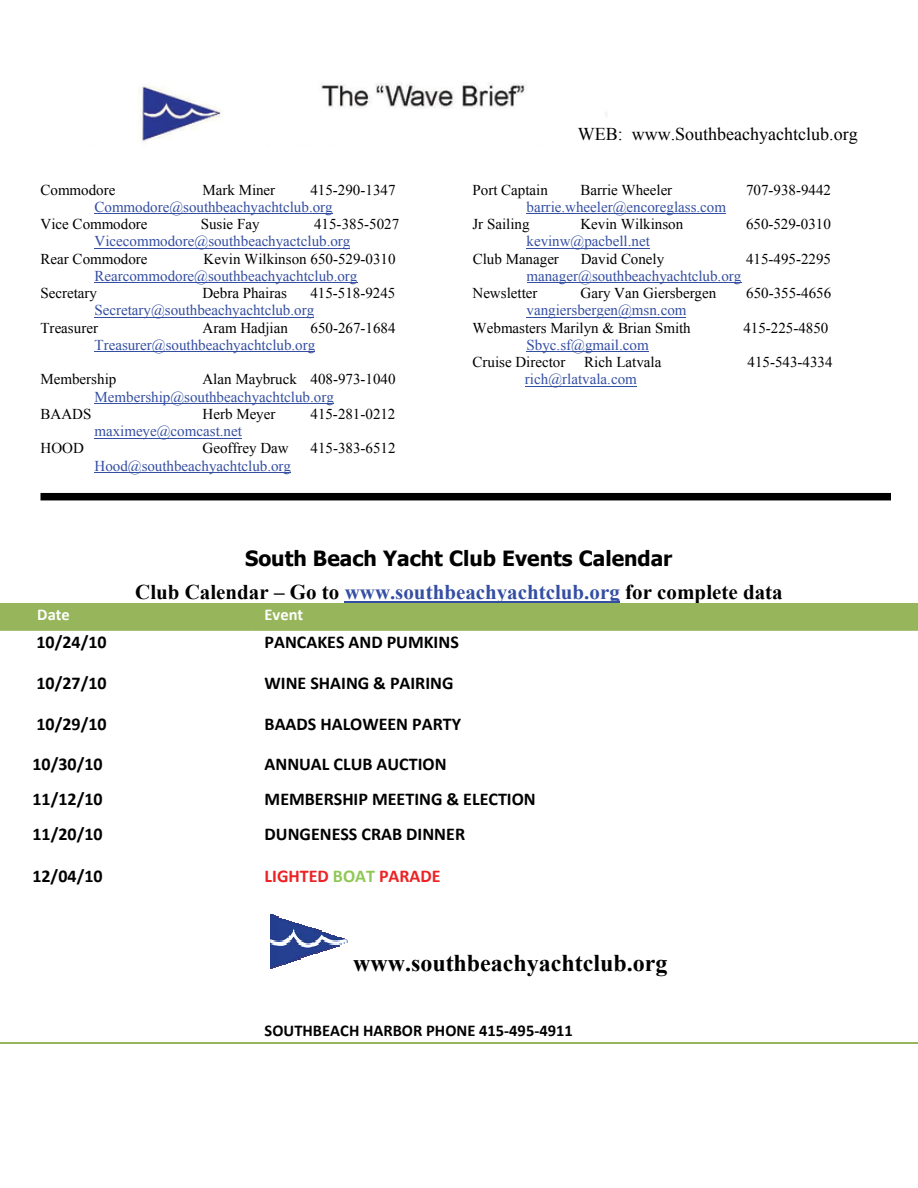
<style>
.page{position:relative;width:918px;height:1188px;background:#fff}
.page>*{position:absolute;margin:0;border:0;box-sizing:border-box;transform-origin:0 0}
.t1{font:700 24px "Times New Roman";color:#000}
.t2{font:700 21px "Times New Roman";color:#000}
.t3{font:700 21px "Tahoma";color:#000}
.t4{font:700 18px "Calibri";color:#000}
.t5{font:18px "Times New Roman";color:#000}
.t6{font:700 18px "Calibri";color:#ed2224}
.t7{font:700 16.5px "Calibri";color:#000}
.t8{font:700 16.5px "Calibri";color:#fff}
.t9{font:15px "Times New Roman";color:#000}
.t10{font:15px "Times New Roman";color:#344ea2}
.s1{color:#344ea2}
.s2{color:#90c855}
</style>
<div class="page">
<img style="left:138px;top:83px;width:469px;height:60px">
<div style="left:567px;top:118px;width:311px;height:40px;background:#fff"></div>
<hr style="left:94px;top:214px;width:239px;height:1px;background:#344ea2">
<hr style="left:526px;top:214px;width:200px;height:1px;background:#344ea2">
<hr style="left:94px;top:248px;width:256px;height:1px;background:#344ea2">
<hr style="left:526px;top:248px;width:124px;height:1px;background:#344ea2">
<hr style="left:94px;top:283px;width:264px;height:1px;background:#344ea2">
<hr style="left:527px;top:283px;width:214px;height:1px;background:#344ea2">
<hr style="left:94px;top:317px;width:220px;height:1px;background:#344ea2">
<hr style="left:526px;top:317px;width:160px;height:1px;background:#344ea2">
<hr style="left:94px;top:352px;width:221px;height:1px;background:#344ea2">
<hr style="left:526px;top:352px;width:123px;height:1px;background:#344ea2">
<hr style="left:525px;top:386px;width:112px;height:1px;background:#344ea2">
<hr style="left:94px;top:403px;width:240px;height:1px;background:#344ea2">
<hr style="left:95px;top:438px;width:147px;height:1px;background:#344ea2">
<hr style="left:94px;top:472px;width:197px;height:1px;background:#344ea2">
<div style="left:40px;top:493px;width:851px;height:7px;background:#000"></div>
<hr style="left:345px;top:601px;width:275px;height:2px;background:#344ea2">
<div style="left:0;top:603px;width:918px;height:28px;background:#97b55a"></div>
<hr style="left:257px;top:603px;width:661px;height:2px;background:#97b55a">
<hr style="left:257px;top:605px;width:661px;height:1px;background:#97b55a">
<svg style="left:270px;top:915px;width:28px;height:9px"></svg>
<img style="left:270px;top:924px;width:31px;height:2px">
<img style="left:270px;top:926px;width:35px;height:1px">
<img style="left:270px;top:927px;width:38px;height:1px">
<img style="left:270px;top:928px;width:41px;height:1px">
<img style="left:270px;top:929px;width:45px;height:1px">
<img style="left:270px;top:930px;width:49px;height:1px">
<img style="left:270px;top:931px;width:52px;height:1px">
<img style="left:270px;top:932px;width:55px;height:1px">
<img style="left:270px;top:933px;width:58px;height:1px">
<img style="left:270px;top:934px;width:60px;height:1px">
<img style="left:270px;top:935px;width:65px;height:1px">
<img style="left:270px;top:936px;width:67px;height:1px">
<img style="left:270px;top:937px;width:71px;height:2px">
<img style="left:270px;top:939px;width:75px;height:1px">
<img style="left:270px;top:940px;width:78px;height:3px">
<img style="left:270px;top:943px;width:75px;height:1px">
<img style="left:270px;top:944px;width:71px;height:1px">
<img style="left:270px;top:945px;width:69px;height:1px">
<img style="left:270px;top:946px;width:66px;height:1px">
<img style="left:270px;top:947px;width:63px;height:1px">
<img style="left:270px;top:948px;width:59px;height:1px">
<img style="left:270px;top:949px;width:56px;height:1px">
<img style="left:270px;top:950px;width:53px;height:1px">
<img style="left:270px;top:951px;width:50px;height:2px">
<img style="left:270px;top:953px;width:48px;height:1px">
<img style="left:270px;top:954px;width:42px;height:1px">
<img style="left:270px;top:955px;width:40px;height:1px">
<img style="left:270px;top:956px;width:37px;height:1px">
<img style="left:270px;top:957px;width:33px;height:1px">
<img style="left:270px;top:958px;width:30px;height:1px">
<svg style="left:270px;top:959px;width:27px;height:10px"></svg>
<hr style="left:0;top:1043px;width:256px;height:1px;background:#97b55a">
<hr style="left:257px;top:1043px;width:661px;height:1px;background:#97b55a">
<p class="t5" style="left:578px;top:122px;width:281px">WEB: www.Southbeachyachtclub.org</p>
<p class="t9" style="left:40px;top:180px;width:76px">Commodore</p>
<p class="t9" style="left:202px;top:180px;width:74px">Mark Miner</p>
<p class="t9" style="left:310px;top:180px;width:87px">415-290-1347</p>
<p class="t9" style="left:473px;top:180px;width:77px">Port Captain</p>
<p class="t9" style="left:580px;top:180px;width:93px">Barrie Wheeler</p>
<p class="t9" style="left:746px;top:180px;width:86px">707-938-9442</p>
<p class="t10" style="left:95px;top:197px;width:240px">Commodore@southbeachyachtclub.org</p>
<p class="t10" style="left:526px;top:197px;width:201px">barrie.wheeler@encoreglass.com</p>
<p class="t9" style="left:40px;top:214px;width:109px">Vice Commodore</p>
<p class="t9" style="left:201px;top:214px;width:60px">Susie Fay</p>
<p class="t9" style="left:314px;top:214px;width:87px">415-385-5027</p>
<p class="t9" style="left:472px;top:214px;width:59px">Jr Sailing</p>
<p class="t9" style="left:580px;top:214px;width:104px">Kevin Wilkinson</p>
<p class="t9" style="left:746px;top:214px;width:86px">650-529-0310</p>
<p class="t10" style="left:94px;top:231px;width:258px">Vicecommodore@southbeachyactclub.org</p>
<p class="t10" style="left:526px;top:231px;width:125px">kevinw@pacbell.net</p>
<p class="t9" style="left:40px;top:249px;width:109px">Rear Commodore</p>
<p class="t9" style="left:204px;top:249px;width:194px">Kevin Wilkinson 650-529-0310</p>
<p class="t9" style="left:473px;top:249px;width:88px">Club Manager</p>
<p class="t9" style="left:581px;top:249px;width:85px">David Conely</p>
<p class="t9" style="left:746px;top:249px;width:86px">415-495-2295</p>
<p class="t10" style="left:95px;top:266px;width:264px">Rearcommodore@southbeachyachtclub.org</p>
<p class="t10" style="left:527px;top:266px;width:216px">manager@southbeachyachtclub.org</p>
<p class="t9" style="left:40px;top:283px;width:58px">Secretary</p>
<p class="t9" style="left:202px;top:283px;width:86px">Debra Phairas</p>
<p class="t9" style="left:310px;top:283px;width:87px">415-518-9245</p>
<p class="t9" style="left:472px;top:283px;width:67px">Newsletter</p>
<p class="t9" style="left:580px;top:283px;width:137px">Gary Van Giersbergen</p>
<p class="t9" style="left:746px;top:283px;width:87px">650-355-4656</p>
<p class="t10" style="left:94px;top:300px;width:221px">Secretary@southbeachyachtclub.org</p>
<p class="t10" style="left:527px;top:300px;width:162px">vangiersbergen@msn.com</p>
<p class="t9" style="left:41px;top:318px;width:59px">Treasurer</p>
<p class="t9" style="left:203px;top:318px;width:87px">Aram Hadjian</p>
<p class="t9" style="left:311px;top:318px;width:87px">650-267-1684</p>
<p class="t9" style="left:473px;top:318px;width:220px">Webmasters Marilyn &amp; Brian Smith</p>
<p class="t9" style="left:743px;top:318px;width:87px">415-225-4850</p>
<p class="t10" style="left:95px;top:335px;width:222px">Treasurer@southbeachyachtclub.org</p>
<p class="t10" style="left:527px;top:335px;width:124px">Sbyc.sf@gmail.com</p>
<p class="t9" style="left:472px;top:352px;width:95px">Cruise Director</p>
<p class="t9" style="left:584px;top:352px;width:79px">Rich Latvala</p>
<p class="t9" style="left:748px;top:352px;width:87px">415-543-4334</p>
<p class="t9" style="left:41px;top:369px;width:77px">Membership</p>
<p class="t9" style="left:202px;top:369px;width:195px">Alan Maybruck 408-973-1040</p>
<p class="t10" style="left:525px;top:369px;width:113px">rich@rlatvala.com</p>
<p class="t10" style="left:94px;top:387px;width:241px">Membership@southbeachyachtclub.org</p>
<p class="t9" style="left:40px;top:404px;width:52px">BAADS</p>
<p class="t9" style="left:203px;top:404px;width:74px">Herb Meyer</p>
<p class="t9" style="left:310px;top:404px;width:87px">415-281-0212</p>
<p class="t10" style="left:95px;top:421px;width:149px">maximeye@comcast.net</p>
<p class="t9" style="left:41px;top:438px;width:45px">HOOD</p>
<p class="t9" style="left:203px;top:438px;width:88px">Geoffrey Daw</p>
<p class="t9" style="left:311px;top:438px;width:87px">415-383-6512</p>
<p class="t10" style="left:95px;top:456px;width:198px">Hood@southbeachyachtclub.org</p>
<h2 class="t3" style="left:245px;top:543px;width:429px">South Beach Yacht Club Events Calendar</h2>
<h2 class="t2" style="left:135px;top:577px;width:649px">Club Calendar – Go to <span class="s1">www.southbeachyachtclub.org</span> for complete data</h2>
<p class="t8" style="left:37px;top:605px;width:34px">Date</p>
<p class="t8" style="left:265px;top:605px;width:40px">Event</p>
<p class="t4" style="left:37px;top:631px;width:72px">10/24/10</p>
<p class="t4" style="left:265px;top:631px;width:196px">PANCAKES AND PUMKINS</p>
<p class="t4" style="left:37px;top:672px;width:72px">10/27/10</p>
<p class="t4" style="left:265px;top:672px;width:191px">WINE SHAING &amp; PAIRING</p>
<p class="t4" style="left:37px;top:713px;width:72px">10/29/10</p>
<p class="t4" style="left:265px;top:713px;width:198px">BAADS HALOWEEN PARTY</p>
<p class="t4" style="left:33px;top:753px;width:72px">10/30/10</p>
<p class="t4" style="left:265px;top:753px;width:183px">ANNUAL CLUB AUCTION</p>
<p class="t4" style="left:33px;top:787px;width:72px">11/12/10</p>
<p class="t4" style="left:265px;top:787px;width:273px">MEMBERSHIP MEETING &amp; ELECTION</p>
<p class="t4" style="left:33px;top:822px;width:72px">11/20/10</p>
<p class="t4" style="left:32px;top:865px;width:72px">12/04/10</p>
<p class="t4" style="left:265px;top:822px;width:202px">DUNGENESS CRAB DINNER</p>
<p class="t6" style="left:265px;top:865px;width:178px">LIGHTED <span class="s2">BOAT</span> PARADE</p>
<h1 class="t1" style="left:353px;top:947px;width:316px">www.southbeachyachtclub.org</h1>
<p class="t7" style="left:265px;top:1021px;width:310px">SOUTHBEACH HARBOR PHONE 415‐495‐4911</p>
</div>
